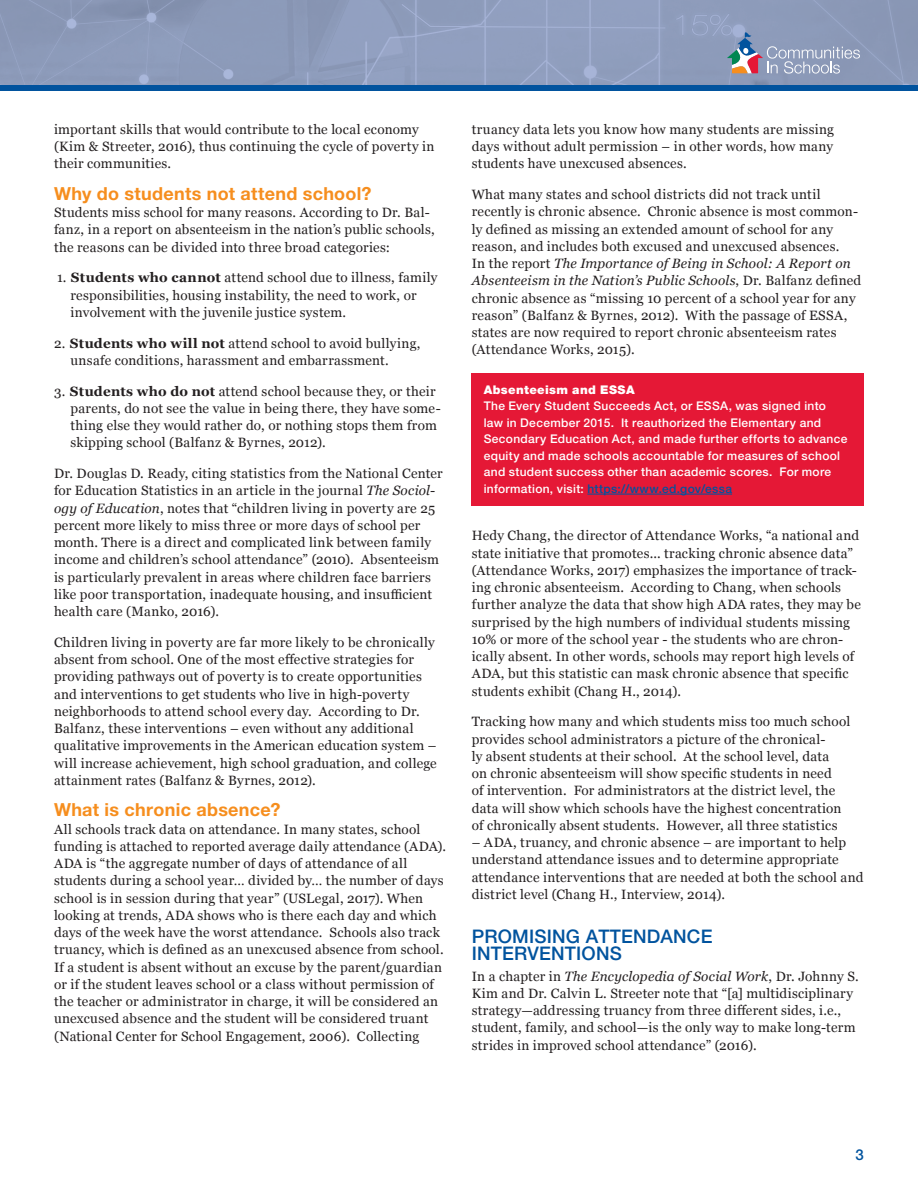
<style>
.page{position:relative;width:918px;height:1188px;background:#fff}
.page>*{position:absolute;margin:0;border:0;box-sizing:border-box;transform-origin:0 0}
.Feature_Title{font:500 18.75px/17.2px "Helvetica Neue LT Std";letter-spacing:.01em;color:#01539e}
.Feature_Subtitle_1{font:700 18px "Helvetica Neue LT Std";letter-spacing:.015em;color:#f68e1e}
.t1{font:500 15px "Helvetica Neue LT Std";color:#01539e}
.Body_Text{font:13.5px/17.2px "Georgia";letter-spacing:.02em;color:#231f20}
.Call_Out_Box_Body{font:500 12px/16.5px "Helvetica Neue LT Std";letter-spacing:.025em;color:#fff}
.Call_Out_Box_Title{font:900 12px "Helvetica Neue LT Std";letter-spacing:.03em;color:#fff}
.s1{font-weight:700}
.s2{font-style:italic}
.s3{color:#01539e}
</style>
<div class="page">
<img style="left:0;top:0;width:918px;height:86px">
<div style="left:0;top:86px;width:918px;height:5px;background:#01539e"></div>
<svg style="left:727px;top:32px;width:133px;height:42px;background:#97a0b8"></svg>
<div style="left:472px;top:373px;width:392px;height:133px;background:#e51836"></div>
<hr style="left:587px;top:494px;width:145px;height:1px;background:#01539e">
<p class="Body_Text" style="left:54px;top:120px;width:382px">important skills that would contribute to the local economy (Kim &amp; Streeter, 2016), thus continuing the cycle of poverty in their communities.</p>
<p class="Feature_Subtitle_1" style="left:54px;top:182px;width:319px">Why do students not attend school?</p>
<p class="Body_Text" style="left:54px;top:203px;width:382px">Students miss school for many reasons. According to Dr. Bal&shy;fanz, in a report on absenteeism in the nation’s public schools, the reasons can be divided into three broad categories:</p>
<p class="Body_Text" style="left:70px;top:269px;width:369px;text-indent:-14px">1. <span class="s1">Students who cannot</span> attend school due to illness, family responsibilities, housing instability, the need to work, or involvement with the juvenile justice system.</p>
<p class="Body_Text" style="left:70px;top:334px;width:351px;text-indent:-16px">2. <span class="s1">Students who will not</span> attend school to avoid bullying, unsafe conditions, harassment and embarrassment.</p>
<p class="Body_Text" style="left:70px;top:382px;width:372px;text-indent:-16px">3. <span class="s1">Students who do not</span> attend school because they, or their parents, do not see the value in being there, they have some&shy;thing else they would rather do, or nothing stops them from skipping school (Balfanz &amp; Byrnes, 2012).</p>
<p class="Body_Text" style="left:54px;top:464px;width:390px">Dr. Douglas D. Ready, citing statistics from the National Center for Education Statistics in an article in the journal <span class="s2">The Sociol&shy;ogy of Education</span>, notes that “children living in poverty are 25 percent more likely to miss three or more days of school per month. There is a direct and complicated link between family income and children’s school attendance” (2010). Absenteeism is particularly prevalent in areas where children face barriers like poor transportation, inadequate housing, and insufficient health care (Manko, 2016).</p>
<p class="Body_Text" style="left:54px;top:633px;width:384px">Children living in poverty are far more likely to be chronically absent from school. One of the most effective strategies for providing pathways out of poverty is to create opportunities and interventions to get students who live in high-poverty neighborhoods to attend school every day. According to Dr.<br>Balfanz, these interventions – even without any additional qualitative improvements in the American education system – will increase achievement, high school graduation, and college attainment rates (Balfanz &amp; Byrnes, 2012).</p>
<p class="Feature_Subtitle_1" style="left:54px;top:799px;width:228px">What is chronic absence?</p>
<p class="Body_Text" style="left:54px;top:820px;width:394px">All schools track data on attendance. In many states, school funding is attached to reported average daily attendance (ADA).<br>ADA is “the aggregate number of days of attendance of all students during a school year… divided by… the number of days school is in session during that year” (USLegal, 2017). When looking at trends, ADA shows who is there each day and which days of the week have the worst attendance. Schools also track truancy, which is defined as an unexcused absence from school.<br>If a student is absent without an excuse by the parent/guardian or if the student leaves school or a class without permission of the teacher or administrator in charge, it will be considered an unexcused absence and the student will be considered truant (National Center for School Engagement, 2006). Collecting</p>
<p class="Body_Text" style="left:472px;top:120px;width:364px;text-align:justify">truancy data lets you know how many students are missing days without adult permission – in other words, how many students have unexcused absences.</p>
<p class="Body_Text" style="left:472px;top:185px;width:391px">What many states and school districts did not track until recently is chronic absence. Chronic absence is most common&shy;ly defined as missing an extended amount of school for any reason, and includes both excused and unexcused absences.<br>In the report <span class="s2">The Importance of Being in School: A Report on Absenteeism in the Nation’s Public Schools</span>, Dr. Balfanz defined chronic absence as “missing 10 percent of a school year for any reason” (Balfanz &amp; Byrnes, 2012). With the passage of ESSA, states are now required to report chronic absenteeism rates (Attendance Works, 2015).</p>
<p class="Call_Out_Box_Title" style="left:484px;top:382px;width:152px">Absenteeism and ESSA</p>
<p class="Call_Out_Box_Body" style="left:484px;top:398px;width:365px">The Every Student Succeeds Act, or ESSA, was signed into law in December 2015. It reauthorized the Elementary and Secondary Education Act, and made further efforts to advance equity and made schools accountable for measures of school and student success other than academic scores. For more information, visit: <span class="s3">https://www.ed.gov/essa</span></p>
<p class="Body_Text" style="left:472px;top:527px;width:391px">Hedy Chang, the director of Attendance Works, “a national and state initiative that promotes... tracking chronic absence data” (Attendance Works, 2017) emphasizes the importance of track&shy;ing chronic absenteeism. According to Chang, when schools further analyze the data that show high ADA rates, they may be surprised by the high numbers of individual students missing 10% or more of the school year - the students who are chron&shy;ically absent. In other words, schools may report high levels of ADA, but this statistic can mask chronic absence that specific students exhibit (Chang H., 2014).</p>
<p class="Body_Text" style="left:472px;top:713px;width:380px">Tracking how many and which students miss too much school provides school administrators a picture of the chronical-<br>ly absent students at their school. At the school level, data<br>on chronic absenteeism will show specific students in need<br>of intervention. For administrators at the district level, the data will show which schools have the highest concentration of chronically absent students. However, all three statistics</p>
<p class="Body_Text" style="left:472px;top:833px;width:393px">– ADA, truancy, and chronic absence – are important to help understand attendance issues and to determine appropriate attendance interventions that are needed at both the school and district level (Chang H., Interview, 2014).</p>
<p class="Feature_Title" style="left:472px;top:928px;width:242px">PROMISING ATTENDANCE<br>INTERVENTIONS</p>
<p class="Body_Text" style="left:472px;top:967px;width:389px">In a chapter in <span class="s2">The Encyclopedia of Social Work</span>, Dr. Johnny S.<br>Kim and Dr. Calvin L. Streeter note that “[a] multidisciplinary strategy—addressing truancy from three different sides, i.e., student, family, and school—is the only way to make long-term strides in improved school attendance” (2016).</p>
<p class="t1" style="left:856px;top:1146px;width:10px">3</p>
</div>
